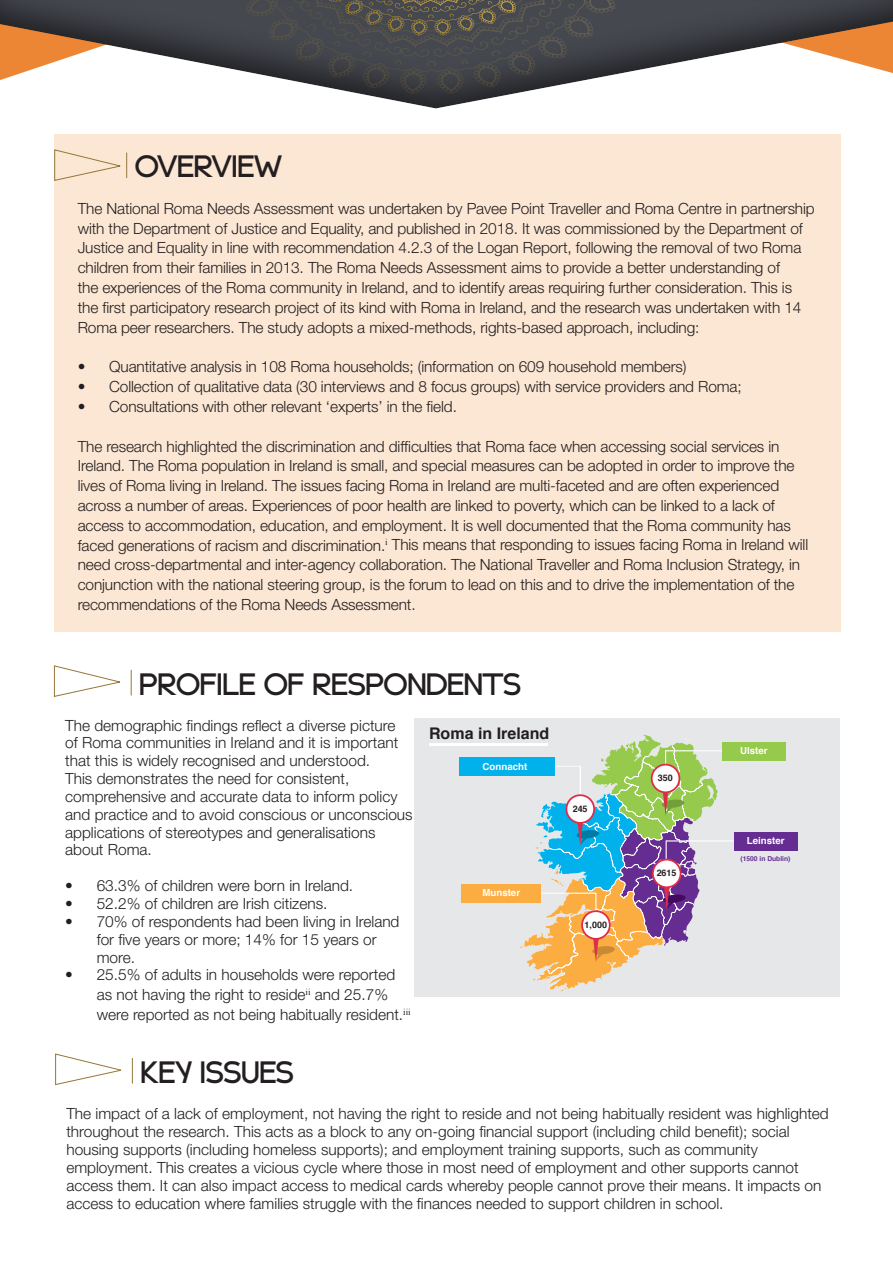
<style>
.page{position:relative;width:893px;height:1263px;background:#fff}
.page>*{position:absolute;margin:0;border:0;box-sizing:border-box;transform-origin:0 0}
.t1{font:700 27px "Compass";letter-spacing:.01em;color:#231f20}
.t2{font:700 16.05px "Helvetica";color:#231f20}
.t3{font:300 15.45px/19.8px "Helvetica Neue";letter-spacing:-.01em;color:#231f20}
.t4{font:700 9.75px "Helvetica";color:#fff}
.t5{font:700 9px "Helvetica";color:#231f20}
.t6{font:700 6.75px "Helvetica";color:#652d91}
</style>
<div class="page">
<div style="left:0;top:0;width:893px;height:110px;background:#231f20;opacity:.65"></div>
<svg style="left:246px;top:0;width:369px;height:94px;background:#515253"></svg>
<div style="left:54px;top:134px;width:786px;height:497px;background:#fce7d4"></div>
<svg style="left:54px;top:149px;width:73px;height:32px"></svg>
<svg style="left:131px;top:670px;width:1px;height:25px"></svg>
<svg style="left:53px;top:665px;width:67px;height:32px"></svg>
<svg style="left:132px;top:1058px;width:1px;height:25px"></svg>
<svg style="left:55px;top:1053px;width:67px;height:32px"></svg>
<div style="left:415px;top:718px;width:425px;height:279px;background:#e6e7e9"></div>
<div style="left:459px;top:757px;width:95px;height:19px;background:#00b1ec"></div>
<div style="left:735px;top:832px;width:63px;height:19px;background:#652d91"></div>
<div style="left:722px;top:742px;width:64px;height:19px;background:#95ca4d"></div>
<hr style="left:430px;top:743px;width:118px;height:2px;background:#fff">
<div style="left:461px;top:884px;width:80px;height:19px;background:#fbad42"></div>
<svg style="left:520px;top:735px;width:215px;height:256px"></svg>
<div style="left:654px;top:860px;width:26px;height:26px;background:#fff;border-radius:50%"></div>
<h1 class="t1" style="left:135px;top:146px;width:148px">OVERVIEW</h1>
<p class="t3" style="left:78px;top:198px;width:738px">The National Roma Needs Assessment was undertaken by Pavee Point Traveller and Roma Centre in partnership with the Department of Justice and Equality, and published in 2018. It was commissioned by the Department of Justice and Equality in line with recommendation 4.2.3 of the Logan Report, following the removal of two Roma children from their families in 2013. The Roma Needs Assessment aims to provide a better understanding of<br>the experiences of the Roma community in Ireland, and to identify areas requiring further consideration. This is the first participatory research project of its kind with Roma in Ireland, and the research was undertaken with 14<br>Roma peer researchers. The study adopts a mixed-methods, rights-based approach, including:</p>
<p class="t3" style="left:78px;top:357px;width:610px">• Quantitative analysis in 108 Roma households; (information on 609 household members)</p>
<p class="t3" style="left:78px;top:376px;width:666px">• Collection of qualitative data (30 interviews and 8 focus groups) with service providers and Roma;</p>
<p class="t3" style="left:78px;top:396px;width:381px">• Consultations with other relevant ‘experts’ in the field.</p>
<p class="t3" style="left:78px;top:436px;width:732px">The research highlighted the discrimination and difficulties that Roma face when accessing social services in Ireland. The Roma population in Ireland is small, and special measures can be adopted in order to improve the lives of Roma living in Ireland. The issues facing Roma in Ireland are multi-faceted and are often experienced across a number of areas. Experiences of poor health are linked to poverty, which can be linked to a lack of access to accommodation, education, and employment. It is well documented that the Roma community has faced generations of racism and discrimination.<sup>i</sup> This means that responding to issues facing Roma in Ireland will need cross-departmental and inter-agency collaboration. The National Traveller and Roma Inclusion Strategy, in conjunction with the national steering group, is the forum to lead on this and to drive the implementation of the recommendations of the Roma Needs Assessment.</p>
<h1 class="t1" style="left:140px;top:663px;width:383px">PROFILE OF RESPONDENTS</h1>
<p class="t3" style="left:65px;top:716px;width:349px;line-height:17.9px">The demographic findings reflect a diverse picture<br>of Roma communities in Ireland and it is important that this is widely recognised and understood.<br>This demonstrates the need for consistent, comprehensive and accurate data to inform policy and practice and to avoid conscious or unconscious applications of stereotypes and generalisations about Roma.</p>
<p class="t3" style="left:65px;top:875px;width:289px">• 63.3% of children were born in Ireland.</p>
<p class="t3" style="left:65px;top:893px;width:264px">• 52.2% of children are Irish citizens.</p>
<p class="t3" style="left:97px;top:912px;width:304px;line-height:17.9px;text-indent:-32px">• 70% of respondents had been living in Ireland for five years or more; 14% for 15 years or more.</p>
<p class="t3" style="left:97px;top:965px;width:315px;text-indent:-31px">• 25.5% of adults in households were reported as not having the right to reside<sup>ii</sup> and 25.7% were reported as not being habitually resident.<sup>iii</sup></p>
<h1 class="t1" style="left:141px;top:1051px;width:155px">KEY ISSUES</h1>
<p class="t3" style="left:66px;top:1104px;width:764px;line-height:18px">The impact of a lack of employment, not having the right to reside and not being habitually resident was highlighted throughout the research. This acts as a block to any on-going financial support (including child benefit); social housing supports (including homeless supports); and employment training supports, such as community employment. This creates a vicious cycle where those in most need of employment and other supports cannot access them. It can also impact access to medical cards whereby people cannot prove their means. It impacts on access to education where families struggle with the finances needed to support children in school.</p>
<p class="t2" style="left:429px;top:721px;width:122px">Roma in Ireland</p>
<p class="t4" style="left:740px;top:743px;width:29px">Ulster</p>
<p class="t4" style="left:483px;top:758px;width:46px">Connacht</p>
<p class="t5" style="left:658px;top:771px;width:16px">350</p>
<p class="t5" style="left:573px;top:801px;width:16px">245</p>
<p class="t4" style="left:747px;top:833px;width:39px">Leinster</p>
<p class="t6" style="left:740px;top:853px;width:51px">(1500 in Dublin)</p>
<p class="t5" style="left:657px;top:866px;width:21px">2615</p>
<p class="t4" style="left:482px;top:884px;width:39px">Munster</p>
<p class="t5" style="left:585px;top:917px;width:24px">1,000</p>
</div>
